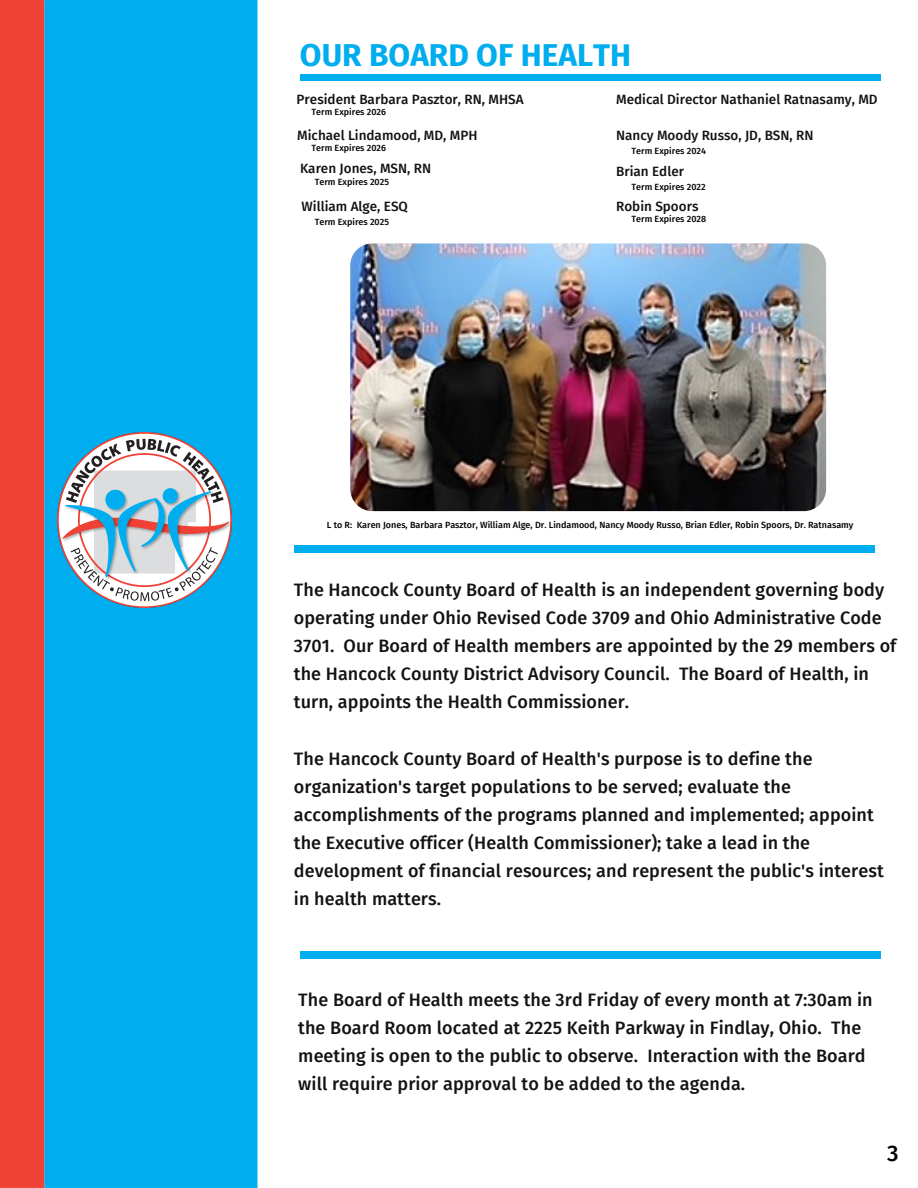
<style>
.page{position:relative;width:918px;height:1188px;background:#fff}
.page>*{position:absolute;margin:0;border:0;box-sizing:border-box;transform-origin:0 0}
.t1{font:700 31.5px "Fira Sans";color:#00adef}
.t2{font:500 22.5px "Fira Sans";color:#000}
.t3{font:500 18px/28.2px "Fira Sans";letter-spacing:.005em;color:#161213}
.t4{font:500 13.5px "Fira Sans";color:#161213}
.t5{font:500 9px "Fira Sans";color:#000}
</style>
<div class="page">
<div style="left:300px;top:74px;width:580px;height:7px;background:#00adef"></div>
<div style="left:300px;top:952px;width:580px;height:7px;background:#00adef"></div>
<div style="left:44px;top:0;width:213px;height:1188px;background:#00adef"></div>
<div style="left:0;top:0;width:44px;height:1188px;background:#ef4135"></div>
<img style="left:57px;top:433px;width:175px;height:174px">
<div style="left:294px;top:545px;width:580px;height:8px;background:#00adef"></div>
<img style="left:350px;top:243px;width:476px;height:268px;border-radius:22px">
<p class="t1" style="left:300px;top:36px;width:333px">OUR BOARD OF HEALTH</p>
<p class="t4" style="left:297px;top:91px;width:228px">President Barbara Pasztor, RN, MHSA</p>
<p class="t5" style="left:312px;top:107px;width:76px">Term Expires 2026</p>
<p class="t4" style="left:616px;top:91px;width:263px">Medical Director Nathaniel Ratnasamy, MD</p>
<p class="t4" style="left:297px;top:127px;width:182px">Michael Lindamood, MD, MPH</p>
<p class="t4" style="left:616px;top:127px;width:199px">Nancy Moody Russo, JD, BSN, RN</p>
<p class="t4" style="left:300px;top:161px;width:133px">Karen Jones, MSN, RN</p>
<p class="t4" style="left:302px;top:198px;width:108px">William Alge, ESQ</p>
<p class="t5" style="left:312px;top:142px;width:76px">Term Expires 2026</p>
<p class="t5" style="left:315px;top:176px;width:76px">Term Expires 2025</p>
<p class="t5" style="left:315px;top:216px;width:76px">Term Expires 2025</p>
<p class="t5" style="left:631px;top:214px;width:76px">Term Expires 2028</p>
<p class="t5" style="left:631px;top:145px;width:76px">Term Expires 2024</p>
<p class="t4" style="left:616px;top:164px;width:69px">Brian Edler</p>
<p class="t5" style="left:631px;top:181px;width:76px">Term Expires 2022</p>
<p class="t4" style="left:616px;top:198px;width:84px">Robin Spoors</p>
<p class="t5" style="left:327px;top:520px;width:528px">L to R: Karen Jones, Barbara Pasztor, William Alge, Dr. Lindamood, Nancy Moody Russo, Brian Edler, Robin Spoors, Dr. Ratnasamy</p>
<p class="t3" style="left:294px;top:576px;width:604px">The Hancock County Board of Health is an independent governing body operating under Ohio Revised Code 3709 and Ohio Administrative Code 3701. Our Board of Health members are appointed by the 29 members of the Hancock County District Advisory Council. The Board of Health, in turn, appoints the Health Commissioner.</p>
<p class="t3" style="left:294px;top:744px;width:591px">The Hancock County Board of Health's purpose is to define the organization's target populations to be served; evaluate the accomplishments of the programs planned and implemented; appoint the Executive officer (Health Commissioner); take a lead in the development of financial resources; and represent the public's interest in health matters.</p>
<p class="t3" style="left:298px;top:985px;width:576px">The Board of Health meets the 3rd Friday of every month at 7:30am in the Board Room located at 2225 Keith Parkway in Findlay, Ohio. The meeting is open to the public to observe. Interaction with the Board will require prior approval to be added to the agenda.</p>
<p class="t2" style="left:887px;top:1139px;width:13px">3</p>
</div>
